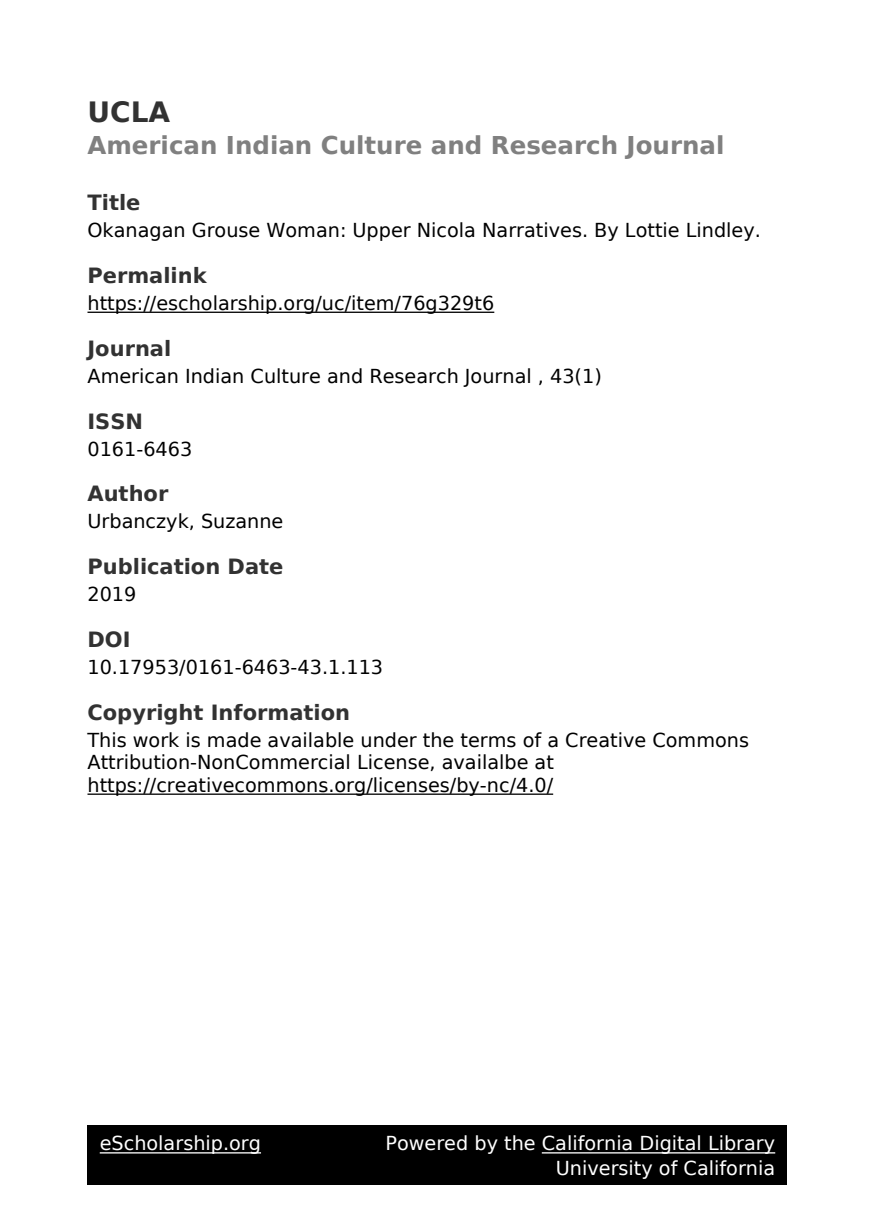
<style>
.page{position:relative;width:875px;height:1225px;background:#fff}
.page>*{position:absolute;margin:0;border:0;box-sizing:border-box;transform-origin:0 0}
.t1{font:700 28px "DejaVu Sans";color:#323232}
.t2{font:700 24.5px "DejaVu Sans";color:#808080}
.t3{font:700 21px "DejaVu Sans";color:#323232}
.t4{font:19.25px/22.4px "DejaVu Sans";color:#000}
.t5{font:19.25px/24.5px "DejaVu Sans";color:#fff;text-align:right}
</style>
<div class="page">
<hr style="left:88px;top:312px;width:406px;height:1px;background:#000">
<hr style="left:88px;top:794px;width:465px;height:1px;background:#000">
<div style="left:88px;top:1125px;width:700px;height:60px;background:#000"></div>
<hr style="left:100px;top:1152px;width:161px;height:2px;background:#fff">
<hr style="left:542px;top:1152px;width:233px;height:2px;background:#fff">
<h1 class="t1" style="left:88px;top:101px;width:84px">UCLA</h1>
<p class="t2" style="left:88px;top:136px;width:638px">American Indian Culture and Research Journal</p>
<p class="t3" style="left:88px;top:194px;width:54px">Title</p>
<p class="t4" style="left:88px;top:221px;width:675px">Okanagan Grouse Woman: Upper Nicola Narratives. By Lottie Lindley.</p>
<p class="t3" style="left:88px;top:267px;width:121px">Permalink</p>
<p class="t4" style="left:88px;top:294px;width:408px">https://escholarship.org/uc/item/76g329t6</p>
<p class="t3" style="left:88px;top:340px;width:85px">Journal</p>
<p class="t4" style="left:88px;top:367px;width:516px">American Indian Culture and Research Journal , 43(1)</p>
<p class="t3" style="left:88px;top:413px;width:57px">ISSN</p>
<p class="t4" style="left:88px;top:439px;width:106px">0161-6463</p>
<p class="t3" style="left:88px;top:485px;width:82px">Author</p>
<p class="t4" style="left:88px;top:512px;width:198px">Urbanczyk, Suzanne</p>
<p class="t3" style="left:88px;top:558px;width:198px">Publication Date</p>
<p class="t4" style="left:88px;top:585px;width:50px">2019</p>
<p class="t3" style="left:88px;top:631px;width:45px">DOI</p>
<p class="t4" style="left:88px;top:658px;width:297px">10.17953/0161-6463-43.1.113</p>
<p class="t3" style="left:88px;top:704px;width:264px">Copyright Information</p>
<p class="t4" style="left:88px;top:731px;width:663px">This work is made available under the terms of a Creative Commons<br>Attribution-NonCommercial License, availalbe at https://creativecommons.org/licenses/by-nc/4.0/</p>
<p class="t5" style="left:100px;top:1133px;width:163px">eScholarship.org</p>
<p class="t5" style="left:385px;top:1133px;width:391px">Powered by the California Digital Library<br>University of California</p>
</div>
